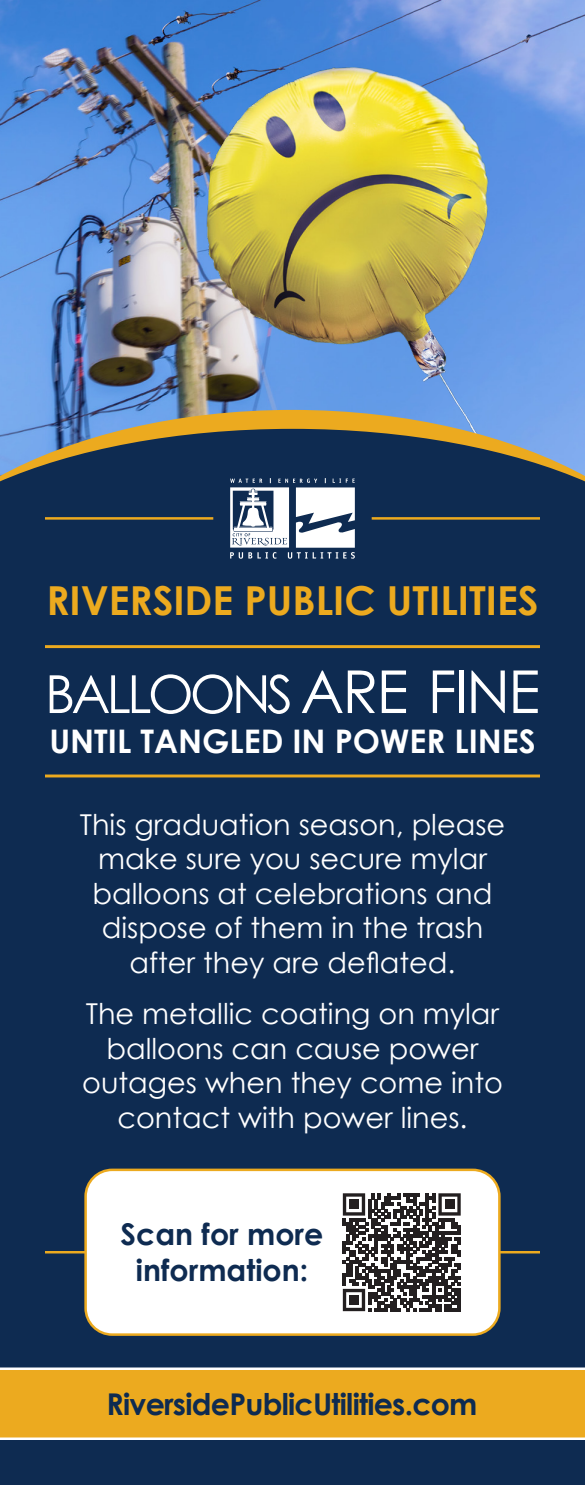
<style>
.page{position:relative;width:585px;height:1485px;background:#fff}
.page>*{position:absolute;margin:0;border:0;box-sizing:border-box;transform-origin:0 0}
.t1{font:52.5px "Century Gothic Pro";letter-spacing:-.07em;color:#fff}
.t2{font:700 40px "Century Gothic";color:#ecaa1f}
.t3{font:700 32.5px "Century Gothic";color:#fff}
.t4{font:700 30px "Century Gothic";letter-spacing:-.025em;color:#0e2b51}
.t5{font:700 30px/36px "Century Gothic";color:#0e2b51;text-align:center}
.t6{font:28.75px/34.5px "Century Gothic";color:#fff;text-align:center}
.s1{font-size:59.25px}
</style>
<div class="page">
<img style="left:0;top:0;width:585px;height:410px">
<img style="left:193px;top:49px;width:324px;height:361px">
<svg style="left:0;top:410px;width:585px;height:19px;background:#9da094"></svg>
<div style="left:0;top:796px;width:585px;height:689px;background:#0e2b51"></div>
<div style="left:0;top:429px;width:585px;height:367px;background:#0e2b51"></div>
<div style="left:0;top:1368px;width:585px;height:72px;background:#ecaa1f"></div>
<svg style="left:230px;top:478px;width:125px;height:81px"></svg>
<hr style="left:45px;top:517px;width:168px;height:3px;background:#ecaa1f">
<hr style="left:372px;top:517px;width:168px;height:3px;background:#ecaa1f">
<hr style="left:45px;top:645px;width:495px;height:3px;background:#ecaa1f">
<hr style="left:45px;top:775px;width:495px;height:2px;background:#ecaa1f">
<hr style="left:45px;top:1251px;width:495px;height:2px;background:#ecaa1f">
<div style="left:86px;top:1170px;width:413px;height:165px;background:#fff;border-radius:27px"></div>
<div style="left:84px;top:1169px;width:417px;height:167px;border:2px solid #ecaa1f;border-radius:27px"></div>
<svg style="left:343px;top:1193px;width:118px;height:118px"></svg>
<div style="left:349px;top:1200px;width:10px;height:9px;background:#231f20"></div>
<div style="left:445px;top:1200px;width:9px;height:9px;background:#231f20"></div>
<div style="left:349px;top:1295px;width:10px;height:10px;background:#231f20"></div>
<h2 class="t2" style="left:46px;top:571px;width:494px">RIVERSIDE PUBLIC UTILITIES</h2>
<h1 class="t1" style="left:45px;top:662px;width:497px">BALLOONS <span class="s1">ARE FINE</span></h1>
<p class="t3" style="left:49px;top:717px;width:488px">UNTIL TANGLED IN POWER LINES</p>
<p class="t6" style="left:80px;top:807px;width:427px">This graduation season, please make sure you secure mylar balloons at celebrations and dispose of them in the trash after they are deflated.</p>
<p class="t6" style="left:82px;top:996px;width:422px">The metallic coating on mylar balloons can cause power outages when they come into contact with power lines.</p>
<p class="t5" style="left:121px;top:1215px;width:204px">Scan for more information:</p>
<p class="t4" style="left:107px;top:1381px;width:372px">RiversidePublicUtilities.com</p>
</div>
